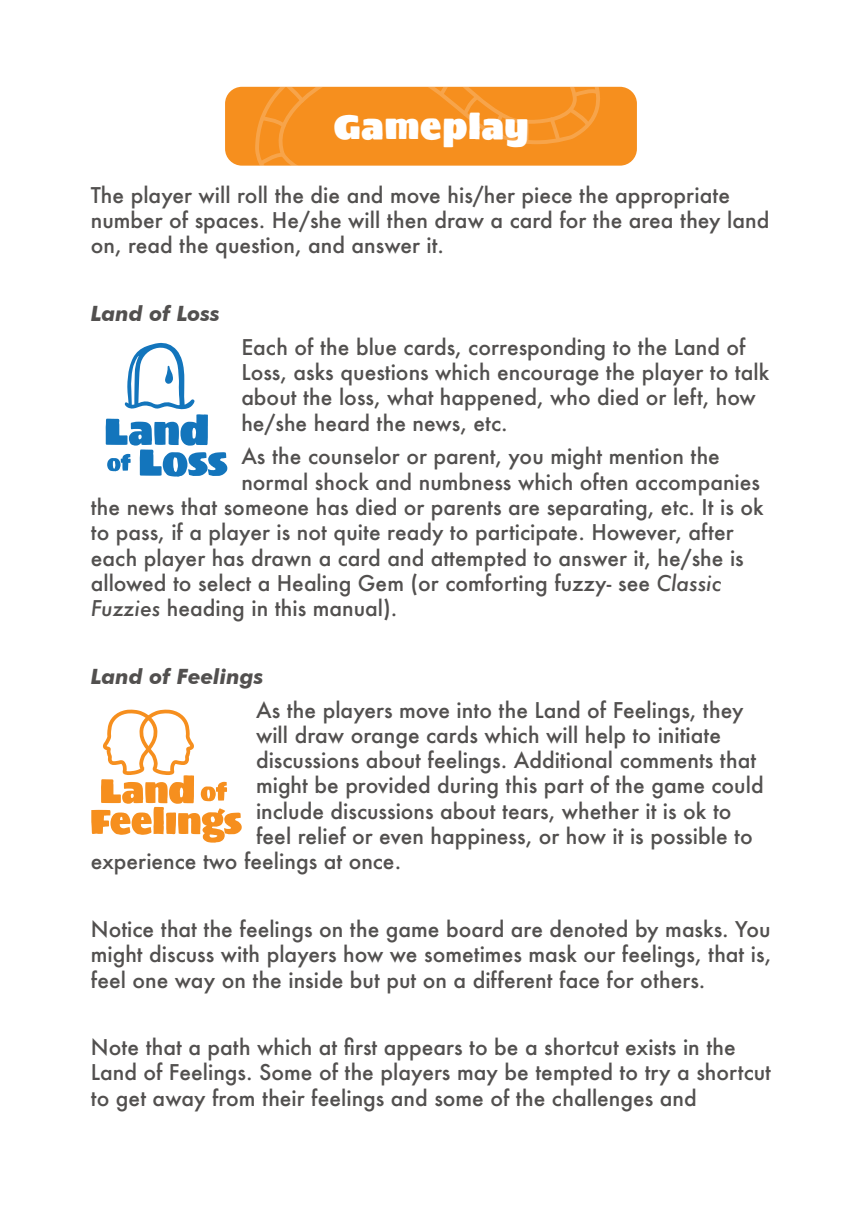
<style>
.page{position:relative;width:862px;height:1208px;background:#fff}
.page>*{position:absolute;margin:0;border:0;box-sizing:border-box;transform-origin:0 0}
.t1{font:35.2px "Sigmar";letter-spacing:.03em;color:#fff}
.t2{font:500 21px/25.4px "Futura";color:#52504f}
.t3{font:italic 700 21px "Futura BT";color:#52504f}
.s1{font-style:italic}
</style>
<div class="page">
<div style="left:225px;top:87px;width:412px;height:79px;background:#f68f1e;border-radius:17px"></div>
<svg style="left:255px;top:87px;width:349px;height:79px"></svg>
<svg style="left:106px;top:342px;width:121px;height:135px"></svg>
<svg style="left:91px;top:709px;width:151px;height:133px"></svg>
<h1 class="t1" style="left:334px;top:98px;width:196px">Gameplay</h1>
<p class="t2" style="left:91px;top:184px;width:680px">The player will roll the die and move his/her piece the appropriate number of spaces. He/she will then draw a card for the area they land on, read the question, and answer it.</p>
<p class="t3" style="left:91px;top:305px;width:130px">Land of Loss</p>
<p class="t2" style="left:241px;top:336px;width:529px">Each of the blue cards, corresponding to the Land of Loss, asks questions which encourage the player to talk about the loss, what happened, who died or left, how he/she heard the news, etc.</p>
<p class="t2" style="left:241px;top:446px;width:480px">As the counselor or parent, you might mention the</p>
<p class="t2" style="left:241px;top:471px;width:520px">normal shock and numbness which often accompanies</p>
<p class="t2" style="left:91px;top:496px;width:674px">the news that someone has died or parents are separating, etc. It is ok</p>
<p class="t2" style="left:91px;top:521px;width:644px">to pass, if a player is not quite ready to participate. However, after</p>
<p class="t2" style="left:91px;top:547px;width:654px">each player has drawn a card and attempted to answer it, he/she is</p>
<p class="t2" style="left:91px;top:572px;width:632px">allowed to select a Healing Gem (or comforting fuzzy- see <span class="s1">Classic</span></p>
<p class="t2" style="left:91px;top:597px;width:308px"><span class="s1">Fuzzies</span> heading in this manual).</p>
<p class="t3" style="left:91px;top:668px;width:174px">Land of Feelings</p>
<p class="t2" style="left:256px;top:699px;width:489px">As the players move into the Land of Feelings, they</p>
<p class="t2" style="left:256px;top:724px;width:466px">will draw orange cards which will help to initiate</p>
<p class="t2" style="left:256px;top:749px;width:501px">discussions about feelings. Additional comments that</p>
<p class="t2" style="left:256px;top:775px;width:509px">might be provided during this part of the game could</p>
<p class="t2" style="left:256px;top:800px;width:477px">include discussions about tears, whether it is ok to</p>
<p class="t2" style="left:256px;top:825px;width:498px">feel relief or even happiness, or how it is possible to</p>
<p class="t2" style="left:91px;top:850px;width:312px">experience two feelings at once.</p>
<p class="t2" style="left:91px;top:918px;width:682px;text-align:justify">Notice that the feelings on the game board are denoted by masks. You might discuss with players how we sometimes mask our feelings, that is, feel one way on the inside but put on a different face for others.</p>
<p class="t2" style="left:91px;top:1036px;width:682px">Note that a path which at first appears to be a shortcut exists in the<br>Land of Feelings. Some of the players may be tempted to try a shortcut to get away from their feelings and some of the challenges and</p>
</div>
